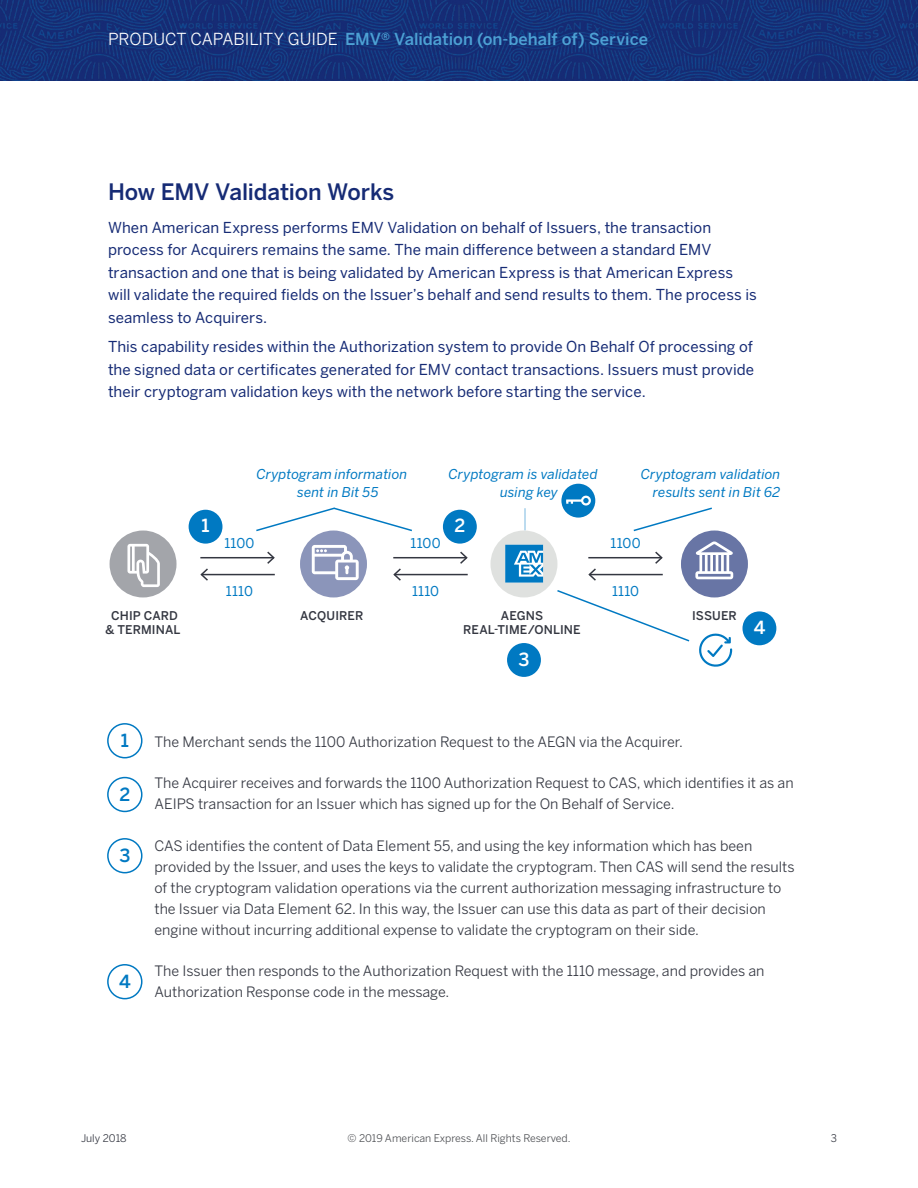
<style>
.page{position:relative;width:918px;height:1188px;background:#fff}
.page>*{position:absolute;margin:0;border:0;box-sizing:border-box;transform-origin:0 0}
.t1{font:500 22.5px "Benton Sans";letter-spacing:-.005em;color:#162b75}
.t2{font:500 18px "Benton Sans";color:#fff}
.t3{font:500 18px "Benton Sans";color:#0079c2}
.t4{font:500 16.5px "Benton Sans";color:#4da1d4}
.t5{font:15px/22.5px "Benton Sans";letter-spacing:.005em;color:#162b75}
.t6{font:14.25px/21px "Benton Sans";color:#343741}
.t7{font:italic 13.5px/18px "Benton Sans";letter-spacing:.005em;color:#0079c2}
.t8{font:13.5px "Benton Sans";letter-spacing:.025em;color:#0079c2}
.t9{font:500 12px/13.5px "Benton Sans";letter-spacing:.01em;color:#343741;text-align:center}
.t10{font:10.5px "Benton Sans";color:#4d4f53}
.t11{font:10.5px "Benton Sans";color:#343741}
.s1{font-weight:400;color:#fff}
</style>
<div class="page">
<img style="left:0;top:0;width:918px;height:81px">
<hr style="left:524px;top:508px;width:2px;height:23px;background:#a6d0ea">
<svg style="left:633px;top:507px;width:81px;height:25px"></svg>
<svg style="left:256px;top:507px;width:156px;height:25px"></svg>
<div style="left:561px;top:484px;width:34px;height:34px;background:#0079c2;border-radius:50%"></div>
<div style="left:581px;top:496px;width:10px;height:10px;border:2px solid #fff;border-radius:50%"></div>
<hr style="left:566px;top:499px;width:16px;height:3px;background:#fff">
<svg style="left:566px;top:501px;width:7px;height:3px"></svg>
<div style="left:110px;top:531px;width:67px;height:66px;background:#a3a5aa;border-radius:50%"></div>
<svg style="left:127px;top:544px;width:33px;height:43px"></svg>
<div style="left:300px;top:531px;width:67px;height:66px;background:#8b95ba;border-radius:50%"></div>
<svg style="left:312px;top:545px;width:47px;height:35px"></svg>
<div style="left:681px;top:531px;width:67px;height:66px;background:#6875a5;border-radius:50%"></div>
<svg style="left:695px;top:541px;width:38px;height:38px"></svg>
<div style="left:491px;top:531px;width:66px;height:66px;background:#dfe1df;border-radius:50%"></div>
<svg style="left:505px;top:545px;width:38px;height:38px"></svg>
<hr style="left:200px;top:557px;width:74px;height:1px;background:#343741">
<svg style="left:266px;top:551px;width:9px;height:13px"></svg>
<hr style="left:393px;top:557px;width:74px;height:1px;background:#343741">
<svg style="left:458px;top:551px;width:10px;height:13px"></svg>
<hr style="left:588px;top:557px;width:74px;height:1px;background:#343741">
<svg style="left:654px;top:551px;width:9px;height:13px"></svg>
<hr style="left:201px;top:574px;width:74px;height:1px;background:#343741">
<svg style="left:200px;top:568px;width:10px;height:13px"></svg>
<hr style="left:394px;top:574px;width:74px;height:1px;background:#343741">
<svg style="left:393px;top:568px;width:10px;height:13px"></svg>
<hr style="left:589px;top:574px;width:74px;height:1px;background:#343741">
<svg style="left:588px;top:568px;width:10px;height:13px"></svg>
<div style="left:189px;top:510px;width:33px;height:34px;background:#0079c2;border-radius:50%"></div>
<div style="left:443px;top:510px;width:34px;height:34px;background:#0079c2;border-radius:50%"></div>
<div style="left:507px;top:643px;width:34px;height:34px;background:#0079c2;border-radius:50%"></div>
<div style="left:743px;top:611px;width:33px;height:34px;background:#0079c2;border-radius:50%"></div>
<svg style="left:557px;top:590px;width:133px;height:52px"></svg>
<svg style="left:699px;top:633px;width:33px;height:34px"></svg>
<div style="left:107px;top:723px;width:36px;height:35px;border:2px solid #0079c2;border-radius:50%"></div>
<div style="left:107px;top:777px;width:36px;height:35px;border:2px solid #0079c2;border-radius:50%"></div>
<div style="left:107px;top:838px;width:36px;height:35px;border:2px solid #0079c2;border-radius:50%"></div>
<div style="left:107px;top:964px;width:36px;height:35px;border:2px solid #0079c2;border-radius:50%"></div>
<p class="t4" style="left:108px;top:29px;width:542px"><span class="s1">PRODUCT CAPABILITY GUIDE</span> EMV® Validation (on-behalf of) Service</p>
<h1 class="t1" style="left:108px;top:178px;width:288px">How EMV Validation Works</h1>
<p class="t5" style="left:108px;top:216px;width:650px">When American Express performs EMV Validation on behalf of Issuers, the transaction process for Acquirers remains the same. The main difference between a standard EMV transaction and one that is being validated by American Express is that American Express will validate the required fields on the Issuer’s behalf and send results to them. The process is seamless to Acquirers.</p>
<p class="t5" style="left:108px;top:336px;width:648px;text-align:justify">This capability resides within the Authorization system to provide On Behalf Of processing of the signed data or certificates generated for EMV contact transactions. Issuers must provide their cryptogram validation keys with the network before starting the service.</p>
<p class="t7" style="left:297px;top:465px;width:112px;text-indent:-41px">Cryptogram information sent in Bit 55</p>
<p class="t7" style="left:500px;top:465px;width:99px;text-indent:-52px">Cryptogram is validated using key</p>
<p class="t7" style="left:641px;top:465px;width:141px;text-align:right">Cryptogram validation results sent in Bit 62</p>
<p class="t2" style="left:202px;top:515px;width:10px">1</p>
<p class="t2" style="left:455px;top:515px;width:12px">2</p>
<p class="t8" style="left:224px;top:535px;width:32px">1100</p>
<p class="t8" style="left:226px;top:583px;width:29px">1110</p>
<p class="t8" style="left:412px;top:583px;width:29px">1110</p>
<p class="t8" style="left:612px;top:583px;width:29px">1110</p>
<p class="t8" style="left:411px;top:535px;width:32px">1100</p>
<p class="t8" style="left:611px;top:535px;width:32px">1100</p>
<p class="t9" style="left:106px;top:609px;width:76px">CHIP CARD &amp; TERMINAL</p>
<p class="t9" style="left:300px;top:609px;width:65px">ACQUIRER</p>
<p class="t9" style="left:463px;top:609px;width:119px">AEGNS<br>REAL-TIME/ONLINE</p>
<p class="t9" style="left:692px;top:609px;width:46px">ISSUER</p>
<p class="t2" style="left:519px;top:648px;width:12px">3</p>
<p class="t2" style="left:754px;top:616px;width:13px">4</p>
<p class="t3" style="left:121px;top:729px;width:10px">1</p>
<p class="t3" style="left:120px;top:783px;width:12px">2</p>
<p class="t3" style="left:119px;top:844px;width:12px">3</p>
<p class="t3" style="left:119px;top:970px;width:13px">4</p>
<p class="t6" style="left:154px;top:732px;width:530px">The Merchant sends the 1100 Authorization Request to the AEGN via the Acquirer.</p>
<p class="t6" style="left:154px;top:773px;width:641px">The Acquirer receives and forwards the 1100 Authorization Request to CAS, which identifies it as an<br>AEIPS transaction for an Issuer which has signed up for the On Behalf of Service.</p>
<p class="t6" style="left:154px;top:835px;width:642px">CAS identifies the content of Data Element 55, and using the key information which has been provided by the Issuer, and uses the keys to validate the cryptogram. Then CAS will send the results of the cryptogram validation operations via the current authorization messaging infrastructure to the Issuer via Data Element 62. In this way, the Issuer can use this data as part of their decision engine without incurring additional expense to validate the cryptogram on their side.</p>
<p class="t6" style="left:154px;top:960px;width:612px">The Issuer then responds to the Authorization Request with the 1110 message, and provides an<br>Authorization Response code in the message.</p>
<p class="t11" style="left:81px;top:1132px;width:47px">July 2018</p>
<p class="t10" style="left:348px;top:1132px;width:225px">© 2019 American Express. All Rights Reserved.</p>
<p class="t11" style="left:831px;top:1132px;width:8px">3</p>
</div>
